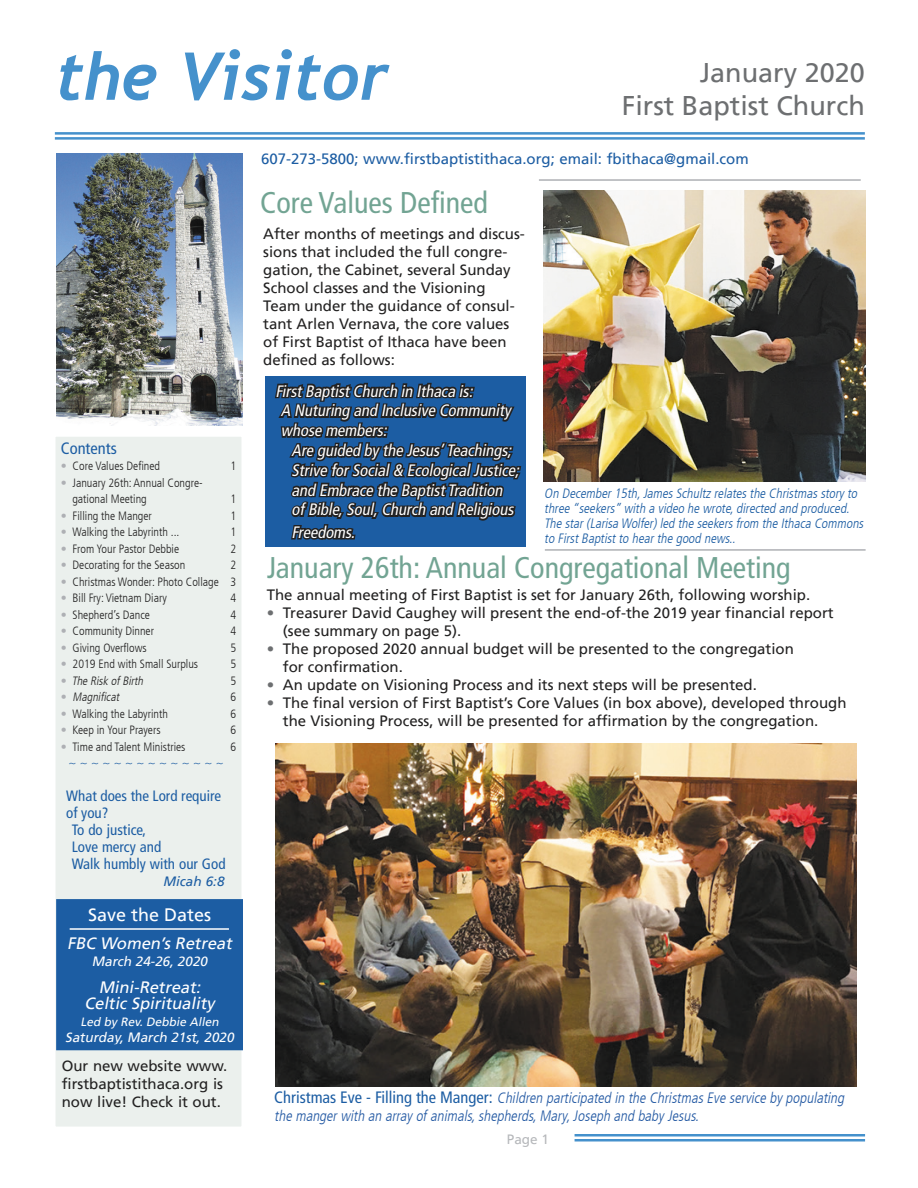
<style>
.page{position:relative;width:918px;height:1188px;background:#fff}
.page>*{position:absolute;margin:0;border:0;box-sizing:border-box;transform-origin:0 0}
.t1{font:italic 700 66px "Trebuchet";color:#4591cc}
.t2{font:condensed 30px "Frutiger LT";color:#72a493}
.t3{font:27px/33px "Frutiger LT";color:#6d6f71;text-align:right}
.t4{font:18px "Frutiger LT";color:#fff}
.t5{font:italic condensed 16.5px/19.8px "Frutiger LT";color:#fff}
.t6{font:italic 16.5px/16.5px "Frutiger LT";color:#fff;text-align:center}
.t7{font:condensed 16.5px "Frutiger LT";color:#1c5da3}
.t8{font:15px/18px "Frutiger LT";color:#222121}
.t9{font:italic 300 condensed 15px/18px "Frutiger LT";color:#2359a3}
.t10{font:condensed 15px "Frutiger LT";color:#1c5da3}
.t11{font:15px "Frutiger LT";color:#1c5da3}
.t12{font:italic 300 condensed 13.5px/15px "Frutiger LT";color:#1c5da3}
.t13{font:italic 13.5px "Frutiger LT";color:#fff}
.t14{font:italic 13.5px "Frutiger LT";color:#1c5da3}
.t15{font:13.5px "Frutiger LT";color:#b6b8bb}
.t16{font:300 condensed 12px/16.5px "Frutiger LT";color:#222121}
.t17{font:italic 300 condensed 12px "Frutiger LT";color:#222121}
.t18{font:italic 12px "Frutiger LT";color:#fff}
.s1{color:#aeb0b4}
.s2{font-style:normal;color:#aeb0b4}
.s3{color:#6d6f71}
.s4{font-weight:400;font-style:normal;font-size:16.5px;color:#1c5da3}
</style>
<div class="page">
<div style="left:55px;top:436px;width:187px;height:691px;background:#ebf0ed"></div>
<hr style="left:55px;top:132px;width:810px;height:3px;background:#4591cc">
<hr style="left:55px;top:137px;width:810px;height:3px;background:#4591cc">
<hr style="left:575px;top:1134px;width:290px;height:2px;background:#4591cc">
<hr style="left:575px;top:1139px;width:290px;height:2px;background:#4591cc">
<hr style="left:539px;top:179px;width:322px;height:2px;background:#aeb0b4">
<div style="left:265px;top:376px;width:260px;height:170px;background:#1c5da3"></div>
<svg style="left:273px;top:382px;width:250px;height:165px"></svg>
<hr style="left:545px;top:549px;width:321px;height:2px;background:#aeb0b4">
<img style="left:543px;top:190px;width:322px;height:292px">
<img style="left:275px;top:743px;width:581px;height:344px">
<img style="left:56px;top:153px;width:187px;height:272px">
<div style="left:56px;top:899px;width:187px;height:152px;background:#1c5da3"></div>
<div style="left:61px;top:904px;width:177px;height:141px;border:1px solid #1c5da3"></div>
<hr style="left:70px;top:928px;width:159px;height:2px;background:#fff">
<h1 class="t1" style="left:55px;top:36px;width:335px">the Visitor</h1>
<h3 class="t3" style="left:622px;top:56px;width:245px">January 2020<br>First Baptist Church</h3>
<p class="t7" style="left:61px;top:438px;width:57px">Contents</p>
<p class="t16" style="left:61px;top:458px;width:101px"><span class="s1">•</span> Core Values Defined</p>
<p class="t16" style="left:230px;top:458px;width:7px">1</p>
<p class="t16" style="left:72px;top:474px;width:132px;text-indent:-12px"><span class="s1">•</span> January 26th: Annual Congre&shy;gational Meeting</p>
<p class="t16" style="left:230px;top:491px;width:7px">1</p>
<p class="t16" style="left:61px;top:507px;width:93px"><span class="s1">•</span> Filling the Manger</p>
<p class="t16" style="left:230px;top:507px;width:7px">1</p>
<p class="t16" style="left:61px;top:524px;width:120px"><span class="s1">•</span> Walking the Labyrinth ...</p>
<p class="t16" style="left:230px;top:524px;width:7px">1</p>
<p class="t16" style="left:61px;top:540px;width:120px"><span class="s1">•</span> From Your Pastor Debbie</p>
<p class="t16" style="left:230px;top:540px;width:7px">2</p>
<p class="t16" style="left:61px;top:557px;width:126px"><span class="s1">•</span> Decorating for the Season</p>
<p class="t16" style="left:230px;top:557px;width:7px">2</p>
<p class="t16" style="left:61px;top:573px;width:177px"><span class="s1">•</span> Christmas Wonder: Photo Collage 3</p>
<p class="t16" style="left:61px;top:590px;width:107px"><span class="s1">•</span> Bill Fry: Vietnam Diary</p>
<p class="t16" style="left:230px;top:590px;width:7px">4</p>
<p class="t16" style="left:61px;top:606px;width:91px"><span class="s1">•</span> Shepherd’s Dance</p>
<p class="t16" style="left:230px;top:606px;width:7px">4</p>
<p class="t16" style="left:61px;top:623px;width:95px"><span class="s1">•</span> Community Dinner</p>
<p class="t16" style="left:230px;top:623px;width:7px">4</p>
<p class="t16" style="left:61px;top:639px;width:87px"><span class="s1">•</span> Giving Overflows</p>
<p class="t16" style="left:230px;top:639px;width:7px">5</p>
<p class="t16" style="left:61px;top:656px;width:139px"><span class="s1">•</span> 2019 End with Small Surplus</p>
<p class="t16" style="left:230px;top:656px;width:7px">5</p>
<p class="t17" style="left:61px;top:674px;width:86px"><span class="s2">•</span> The Risk ofBirth</p>
<p class="t16" style="left:230px;top:672px;width:7px">5</p>
<p class="t17" style="left:61px;top:690px;width:62px"><span class="s2">•</span> Magnificat</p>
<p class="t16" style="left:230px;top:689px;width:7px">6</p>
<p class="t16" style="left:61px;top:705px;width:109px"><span class="s1">•</span> Walking the Labyrinth</p>
<p class="t16" style="left:230px;top:705px;width:7px">6</p>
<p class="t16" style="left:61px;top:722px;width:101px"><span class="s1">•</span> Keep in Your Prayers</p>
<p class="t16" style="left:230px;top:722px;width:7px">6</p>
<p class="t16" style="left:61px;top:738px;width:126px"><span class="s1">•</span> Time and Talent Ministries</p>
<p class="t16" style="left:230px;top:738px;width:7px">6</p>
<p class="t12" style="left:68px;top:755px;width:160px">~ ~ ~ ~ ~ ~ ~ ~ ~ ~ ~ ~ ~ ~</p>
<p class="t10" style="left:66px;top:787px;width:156px">What does the Lord require</p>
<p class="t10" style="left:66px;top:804px;width:44px">of you?</p>
<p class="t10" style="left:72px;top:821px;width:76px">To do justice,</p>
<p class="t10" style="left:72px;top:838px;width:91px">Love mercy and</p>
<p class="t10" style="left:72px;top:855px;width:155px">Walk humbly with our God</p>
<p class="t14" style="left:163px;top:873px;width:63px">Micah 6:8</p>
<p class="t4" style="left:88px;top:904px;width:125px">Save the Dates</p>
<p class="t6" style="left:67px;top:935px;width:170px">FBC Women’s Retreat</p>
<p class="t13" style="left:92px;top:953px;width:120px">March 24-26, 2020</p>
<p class="t6" style="left:84px;top:979px;width:135px">Mini-Retreat:<br>Celtic Spirituality</p>
<p class="t18" style="left:80px;top:1015px;width:142px">Led by Rev. Debbie Allen</p>
<p class="t13" style="left:65px;top:1030px;width:173px">Saturday, March 21st, 2020</p>
<p class="t8" style="left:62px;top:1057px;width:167px">Our new website www. firstbaptistithaca.org is now live! Check it out.</p>
<p class="t11" style="left:261px;top:150px;width:489px">607-273-5800; www.firstbaptistithaca.org; email: fbithaca@gmail.com</p>
<h2 class="t2" style="left:260px;top:185px;width:229px">Core Values Defined</h2>
<p class="t8" style="left:263px;top:225px;width:263px">After months of meetings and discus&shy;sions that included the full congre&shy;gation, the Cabinet, several Sunday School classes and the Visioning Team under the guidance of consul&shy;tant Arlen Vernava, the core values of First Baptist of Ithaca have been defined as follows:</p>
<p class="t5" style="left:281px;top:381px;width:232px;text-indent:-5px">FirstBaptistChurch in Ithaca is:<br>A Nuturing and Inclusive Community whose members:</p>
<p class="t5" style="left:292px;top:441px;width:232px">Are guided by the Jesus’Teachings; Strive forSocial&amp; EcologicalJustice; and Embrace the BaptistTradition ofBible,Soul,Church and Religious</p>
<p class="t5" style="left:292px;top:522px;width:68px">Freedoms.</p>
<h2 class="t2" style="left:267px;top:550px;width:525px">January 26th: Annual Congregational Meeting</h2>
<p class="t8" style="left:267px;top:586px;width:545px">The annual meeting of First Baptist is set for January 26th, following worship.</p>
<p class="t8" style="left:283px;top:604px;width:552px;text-indent:-16px"><span class="s3">•</span> Treasurer David Caughey will present the end-of-the 2019 year financial report (see summary on page 5).</p>
<p class="t8" style="left:283px;top:640px;width:512px;text-indent:-16px"><span class="s3">•</span> The proposed 2020 annual budget will be presented to the congregation for confirmation.</p>
<p class="t8" style="left:267px;top:676px;width:492px"><span class="s3">•</span> An update on Visioning Process and its next steps will be presented.</p>
<p class="t8" style="left:283px;top:694px;width:565px;text-indent:-16px"><span class="s3">•</span> The final version of First Baptist’s Core Values (in box above), developed through the Visioning Process, will be presented for affirmation by the congregation.</p>
<p class="t12" style="left:544px;top:486px;width:323px">On December15th,JamesSchultzrelatesthe Christmasstoryto three “seekers”with a video he wrote,directed and produced.<br>The star(Larisa Wolfer)led the seekersfrom the Ithaca Commons to FirstBaptistto hearthe good news..</p>
<p class="t9" style="left:274px;top:1089px;width:574px"><span class="s4">C h r i s t m a s E v e - F i l l i n g t h e M a n g e r :</span> Children participated in the ChristmasEve service bypopulating the mangerwith an arrayofanimals,shepherds,Mary,Joseph and babyJesus.</p>
<p class="t15" style="left:507px;top:1132px;width:44px">Page 1</p>
</div>
